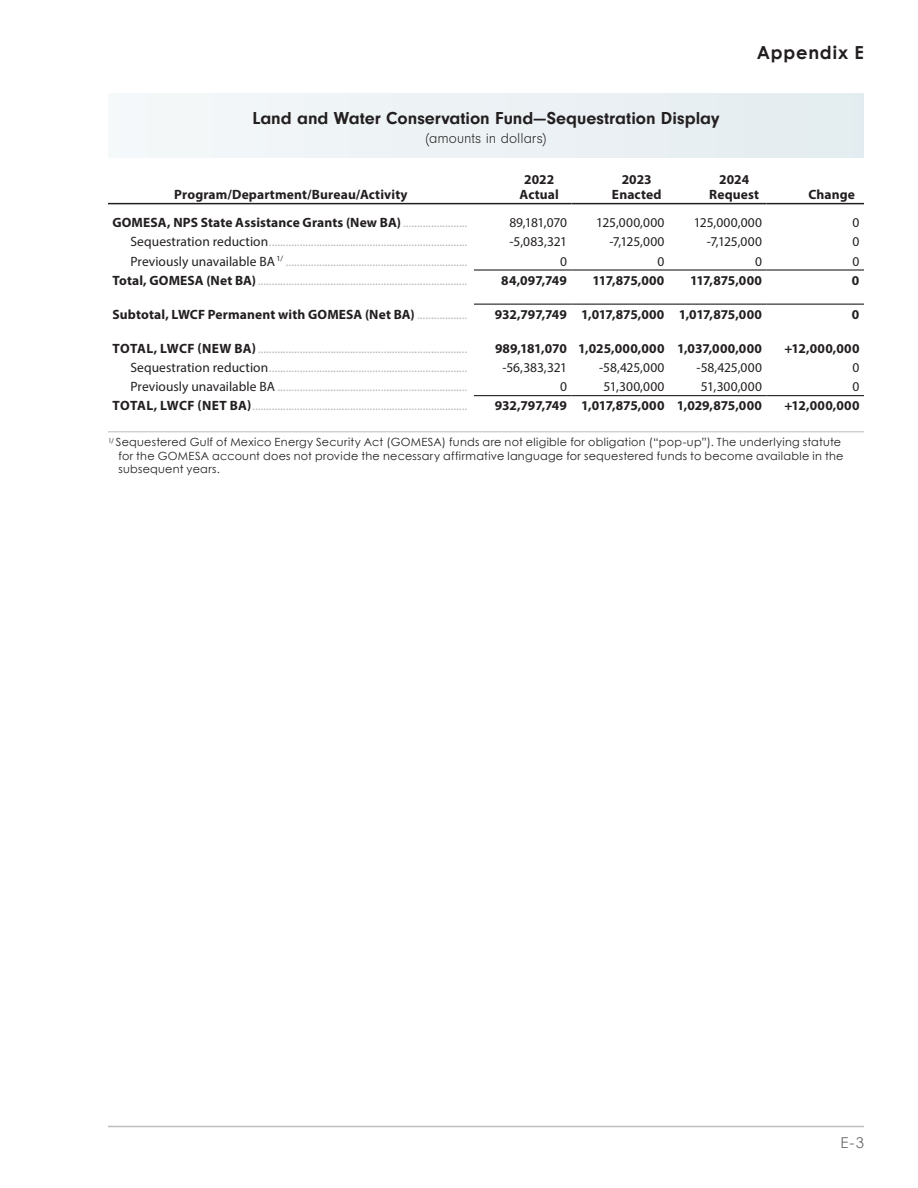
<style>
.page{position:relative;width:918px;height:1188px;background:#fff}
.page>*{position:absolute;margin:0;border:0;box-sizing:border-box;transform-origin:0 0}
.t1{font:700 18px "Neuzeit Gro";color:#231f20}
.t2{font:700 18px "Century Gothic";letter-spacing:.045em;color:#231f20}
.t3{font:300 15px "Neuzeit Gro";color:#231f20}
.t4{font:15px "Century Gothic";color:#6c6d70}
.t5{font:13.5px "Myriad Pro";letter-spacing:.005em;color:#bcbdc0}
.t6{font:700 13.5px/15px "Myriad Pro";letter-spacing:.01em;color:#231f20;text-align:center}
.t7{font:13.5px "Myriad Pro";color:#231f20}
.t8{font:700 13.5px "Myriad Pro";letter-spacing:-.015em;color:#231f20}
.t9{font:700 13.5px "Myriad Pro";letter-spacing:-.01em;color:#231f20}
.t10{font:13.5px "Myriad Pro";letter-spacing:.02em;color:#231f20}
.t11{font:11.25px/13.5px "Century Gothic";letter-spacing:.025em;color:#231f20}
.s1{font-weight:400;color:#bcbdc0}
.s2{color:#231f20}
.s3{font-weight:700;color:#231f20}
</style>
<div class="page">
<hr style="left:108px;top:1126px;width:756px;height:1px;background:#bcbdc0">
<div style="left:108px;top:94px;width:756px;height:63px;background:#ecf2f5"></div>
<hr style="left:108px;top:97px;width:756px;height:1px;background:#fff">
<hr style="left:108px;top:203px;width:366px;height:1px;background:#231f20">
<hr style="left:474px;top:203px;width:98px;height:1px;background:#231f20">
<hr style="left:572px;top:203px;width:97px;height:1px;background:#231f20">
<hr style="left:669px;top:203px;width:97px;height:1px;background:#231f20">
<hr style="left:766px;top:203px;width:98px;height:1px;background:#231f20">
<hr style="left:474px;top:269px;width:98px;height:2px;background:#231f20">
<hr style="left:572px;top:269px;width:97px;height:2px;background:#231f20">
<hr style="left:669px;top:269px;width:97px;height:2px;background:#231f20">
<hr style="left:766px;top:269px;width:98px;height:2px;background:#231f20">
<hr style="left:474px;top:304px;width:98px;height:1px;background:#231f20">
<hr style="left:572px;top:304px;width:97px;height:1px;background:#231f20">
<hr style="left:669px;top:304px;width:97px;height:1px;background:#231f20">
<hr style="left:766px;top:304px;width:98px;height:1px;background:#231f20">
<hr style="left:474px;top:395px;width:98px;height:1px;background:#231f20">
<hr style="left:572px;top:395px;width:97px;height:1px;background:#231f20">
<hr style="left:669px;top:395px;width:97px;height:1px;background:#231f20">
<hr style="left:766px;top:395px;width:98px;height:1px;background:#231f20">
<hr style="left:108px;top:431px;width:756px;height:1px;background:#bcbdc0">
<h1 class="t1" style="left:252px;top:108px;width:469px">Land and Water Conservation Fund—Sequestration Display</h1>
<p class="t3" style="left:426px;top:130px;width:122px">(amounts in dollars)</p>
<h1 class="t2" style="left:757px;top:38px;width:109px">Appendix E</h1>
<p class="t6" style="left:174px;top:187px;width:235px">Program/Department/Bureau/Activity</p>
<p class="t6" style="left:520px;top:172px;width:41px">2022<br>Actual</p>
<p class="t6" style="left:612px;top:172px;width:51px">2023<br>Enacted</p>
<p class="t6" style="left:709px;top:172px;width:51px">2024<br>Request</p>
<p class="t6" style="left:808px;top:187px;width:48px">Change</p>
<p class="t6" style="left:113px;top:215px;width:356px">GOMESA, NPS State Assistance Grants (New BA) <span class="s1">.......................</span></p>
<p class="t7" style="left:509px;top:214px;width:59px">89,181,070</p>
<p class="t10" style="left:596px;top:214px;width:70px">125,000,000</p>
<p class="t10" style="left:694px;top:214px;width:70px">125,000,000</p>
<p class="t7" style="left:853px;top:214px;width:8px">0</p>
<p class="t5" style="left:131px;top:234px;width:338px"><span class="s2">Sequestration reduction</span> .......................................................................</p>
<p class="t7" style="left:510px;top:234px;width:59px">-5,083,321</p>
<p class="t7" style="left:609px;top:234px;width:57px">-7,125,000</p>
<p class="t7" style="left:707px;top:234px;width:57px">-7,125,000</p>
<p class="t7" style="left:853px;top:234px;width:8px">0</p>
<p class="t5" style="left:131px;top:253px;width:338px"><span class="s2">Previously unavailable BA</span> <sup>1/</sup> .................................................................</p>
<p class="t7" style="left:560px;top:253px;width:8px">0</p>
<p class="t7" style="left:658px;top:253px;width:8px">0</p>
<p class="t7" style="left:755px;top:253px;width:8px">0</p>
<p class="t7" style="left:853px;top:253px;width:8px">0</p>
<p class="t5" style="left:112px;top:272px;width:356px"><span class="s3">Total, GOMESA (Net BA)</span> ...........................................................................</p>
<p class="t6" style="left:501px;top:272px;width:67px">84,097,749</p>
<p class="t8" style="left:593px;top:271px;width:73px">117,875,000</p>
<p class="t8" style="left:690px;top:271px;width:73px">117,875,000</p>
<p class="t6" style="left:852px;top:272px;width:9px">0</p>
<p class="t6" style="left:112px;top:306px;width:356px">Subtotal, LWCF Permanent with GOMESA (Net BA) <span class="s1">..................</span></p>
<p class="t9" style="left:495px;top:305px;width:74px">932,797,749</p>
<p class="t8" style="left:581px;top:305px;width:85px">1,017,875,000</p>
<p class="t8" style="left:679px;top:305px;width:85px">1,017,875,000</p>
<p class="t6" style="left:852px;top:306px;width:9px">0</p>
<p class="t5" style="left:113px;top:340px;width:356px"><span class="s3">TOTAL, LWCF (NEW BA)</span> ...........................................................................</p>
<p class="t9" style="left:495px;top:340px;width:73px">989,181,070</p>
<p class="t6" style="left:578px;top:340px;width:88px">1,025,000,000</p>
<p class="t6" style="left:677px;top:340px;width:86px">1,037,000,000</p>
<p class="t6" style="left:785px;top:340px;width:76px">+12,000,000</p>
<p class="t5" style="left:130px;top:359px;width:338px"><span class="s2">Sequestration reduction</span> .......................................................................</p>
<p class="t7" style="left:502px;top:359px;width:66px">-56,383,321</p>
<p class="t7" style="left:599px;top:359px;width:67px">-58,425,000</p>
<p class="t7" style="left:697px;top:359px;width:67px">-58,425,000</p>
<p class="t7" style="left:853px;top:359px;width:8px">0</p>
<p class="t5" style="left:130px;top:378px;width:338px"><span class="s2">Previously unavailable BA</span> ....................................................................</p>
<p class="t7" style="left:560px;top:378px;width:8px">0</p>
<p class="t7" style="left:603px;top:378px;width:63px">51,300,000</p>
<p class="t7" style="left:701px;top:378px;width:63px">51,300,000</p>
<p class="t7" style="left:853px;top:378px;width:8px">0</p>
<p class="t5" style="left:113px;top:397px;width:356px"><span class="s3">TOTAL, LWCF (NET BA)</span> .............................................................................</p>
<p class="t9" style="left:495px;top:397px;width:74px">932,797,749</p>
<p class="t8" style="left:581px;top:397px;width:85px">1,017,875,000</p>
<p class="t6" style="left:677px;top:398px;width:87px">1,029,875,000</p>
<p class="t6" style="left:785px;top:398px;width:76px">+12,000,000</p>
<p class="t11" style="left:119px;top:435px;width:727px;text-indent:-11px"><sup>1/</sup> Sequestered Gulf of Mexico Energy Security Act (GOMESA) funds are not eligible for obligation (“pop-up”). The underlying statute for the GOMESA account does not provide the necessary affirmative language for sequestered funds to become available in the subsequent years.</p>
<p class="t4" style="left:841px;top:1132px;width:25px">E-3</p>
</div>
